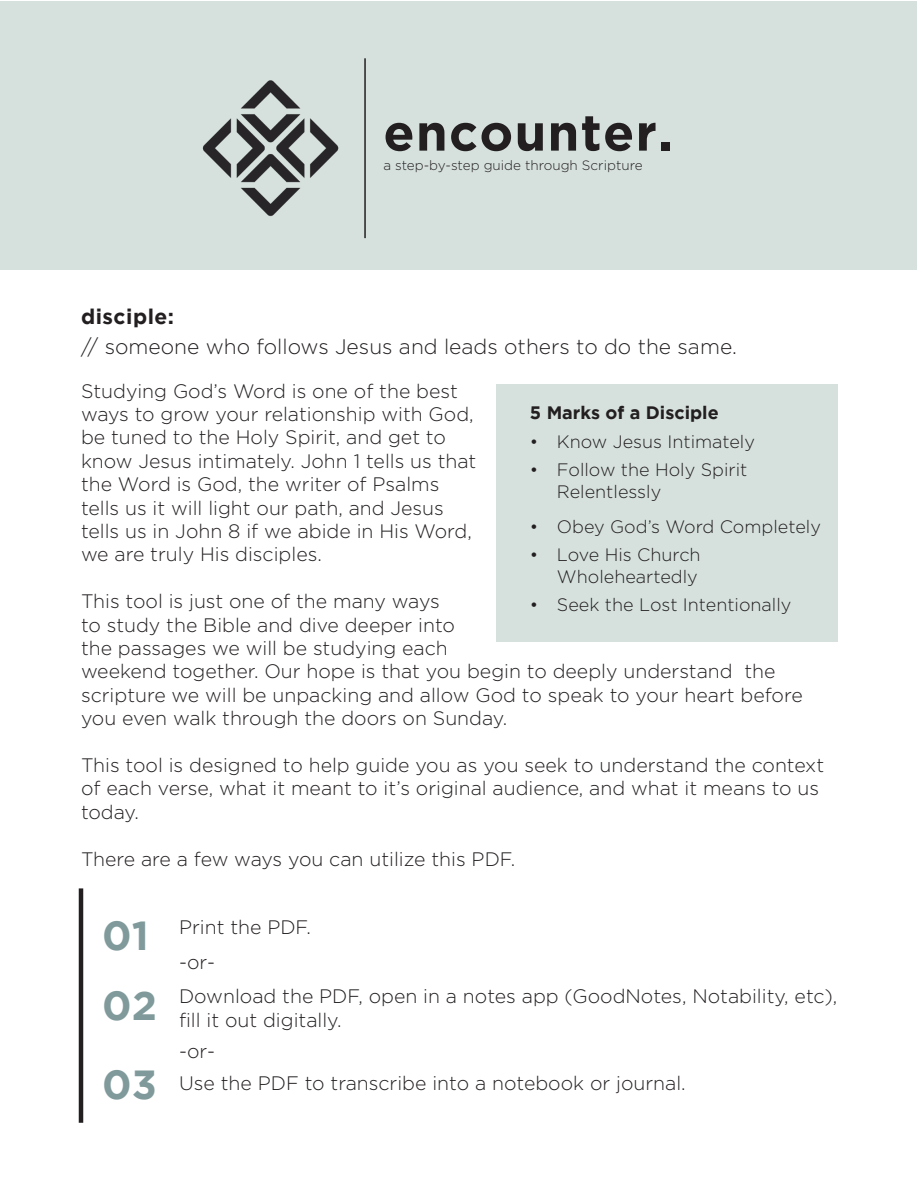
<style>
.page{position:relative;width:918px;height:1188px;background:#fff}
.page>*{position:absolute;margin:0;border:0;box-sizing:border-box;transform-origin:0 0}
.t1{font:700 51px "Gotham";letter-spacing:.025em;color:#231f20}
.t2{font:700 40.5px "Gotham";color:#809a9b}
.t3{font:300 21px "Gotham";color:#231f20}
.t4{font:700 21px "Gotham";letter-spacing:.025em;color:#231f20}
.t5{font:300 19.5px/23.4px "Gotham";color:#231f20}
.t6{font:300 18px/21.6px "Gotham";color:#231f20}
.t7{font:700 18px "Gotham";color:#231f20}
.t8{font:300 13.5px "Gotham";color:#231f20}
</style>
<div class="page">
<div style="left:1px;top:1px;width:916px;height:268px;background:#d6e1de"></div>
<img style="left:202px;top:80px;width:137px;height:137px">
<hr style="left:364px;top:58px;width:2px;height:180px;background:#231f20">
<div style="left:496px;top:384px;width:341px;height:258px;background:#d6e1de"></div>
<hr style="left:79px;top:888px;width:4px;height:235px;background:#231f20">
<p class="t1" style="left:383px;top:103px;width:291px">encounter.</p>
<p class="t8" style="left:383px;top:158px;width:261px">a step-by-step guide through Scripture</p>
<p class="t4" style="left:81px;top:305px;width:95px">disciple:</p>
<p class="t3" style="left:81px;top:336px;width:657px">// someone who follows Jesus and leads others to do the same.</p>
<p class="t5" style="left:81px;top:379px;width:397px">Studying God’s Word is one of the best ways to grow your relationship with God, be tuned to the Holy Spirit, and get to know Jesus intimately. John 1 tells us that the Word is God, the writer of Psalms tells us it will light our path, and Jesus tells us in John 8 if we abide in His Word, we are truly His disciples.</p>
<p class="t5" style="left:81px;top:589px;width:723px">This tool is just one of the many ways<br>to study the Bible and dive deeper into<br>the passages we will be studying each<br>weekend together. Our hope is that you begin to deeply understand the scripture we will be unpacking and allow God to speak to your heart before you even walk through the doors on Sunday.</p>
<p class="t5" style="left:81px;top:753px;width:745px">This tool is designed to help guide you as you seek to understand the context of each verse, what it meant to it’s original audience, and what it means to us today.</p>
<p class="t5" style="left:81px;top:847px;width:436px">There are a few ways you can utilize this PDF.</p>
<p class="t7" style="left:530px;top:402px;width:190px">5 Marks of a Disciple</p>
<p class="t6" style="left:530px;top:430px;width:227px">• Know Jesus Intimately</p>
<p class="t6" style="left:557px;top:459px;width:192px;text-indent:-27px">• Follow the Holy Spirit<br>Relentlessly</p>
<p class="t6" style="left:530px;top:515px;width:293px">• Obey God’s Word Completely</p>
<p class="t6" style="left:530px;top:544px;width:172px;text-align:right">• Love His Church<br>Wholeheartedly</p>
<p class="t6" style="left:530px;top:594px;width:263px">• Seek the Lost Intentionally</p>
<p class="t2" style="left:102px;top:912px;width:48px">01</p>
<p class="t2" style="left:102px;top:983px;width:56px">02</p>
<p class="t2" style="left:102px;top:1061px;width:56px">03</p>
<p class="t5" style="left:179px;top:916px;width:133px">Print the PDF.</p>
<p class="t5" style="left:179px;top:950px;width:38px">-or-</p>
<p class="t5" style="left:179px;top:985px;width:660px">Download the PDF, open in a notes app (GoodNotes, Notability, etc), fill it out digitally.</p>
<p class="t5" style="left:179px;top:1039px;width:38px">-or-</p>
<p class="t5" style="left:179px;top:1071px;width:508px">Use the PDF to transcribe into a notebook or journal.</p>
</div>
